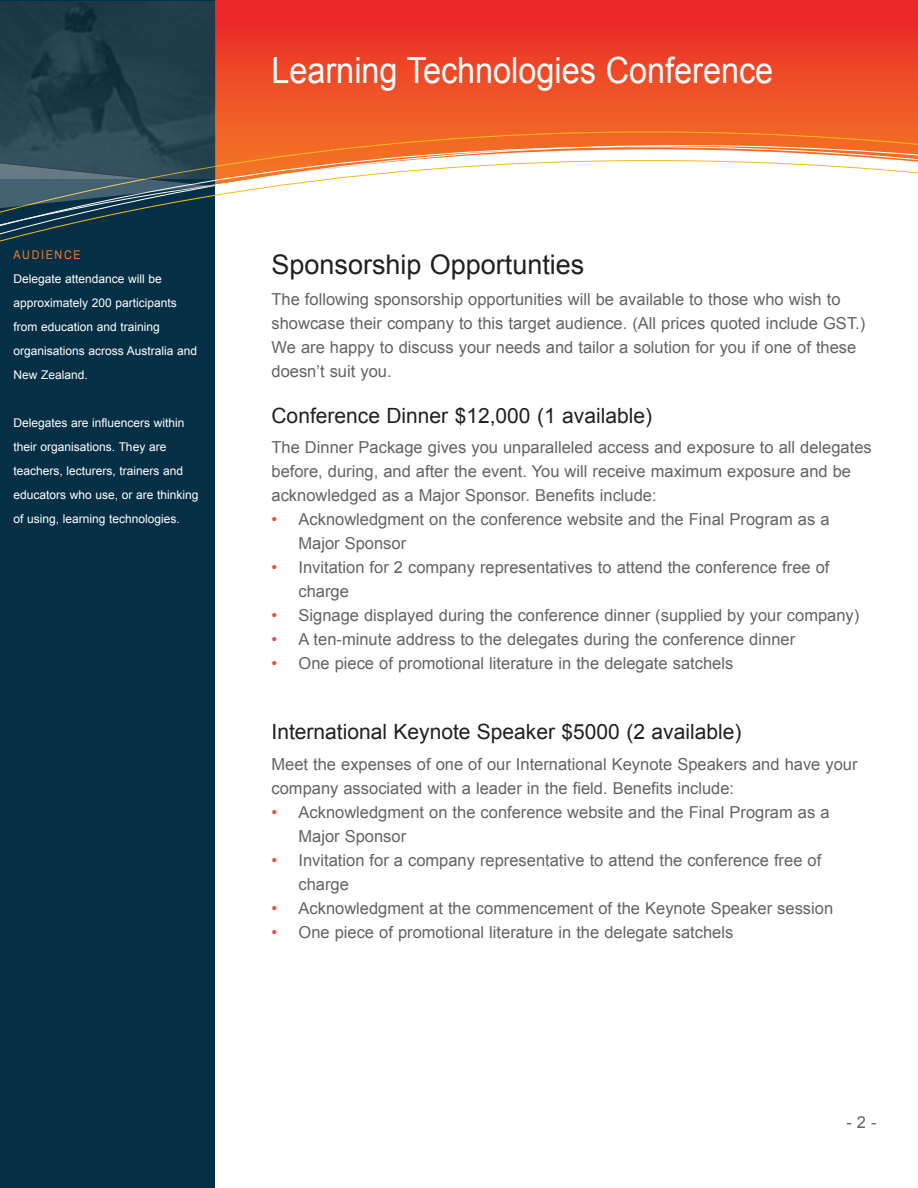
<style>
.page{position:relative;width:918px;height:1188px;background:#fff}
.page>*{position:absolute;margin:0;border:0;box-sizing:border-box;transform-origin:0 0}
.t1{font:36px "Arial";color:#fff;scale:.9 1}
.audience_heading{font:27px "Arial";color:#231f20}
.heading_2{font:21px "Arial";color:#231f20}
.bullet_text{font:16.5px/24px "Arial";color:#636366}
.Body_Text{font:16.5px/24px "Arial";color:#636366}
.inside_text{font:12px/24px "Arial";color:#fff}
.Inside_title{font:12px "Arial";letter-spacing:.15em;color:#f47d25;scale:.9 1}
.s1{color:#ff4040}
</style>
<div class="page">
<svg style="left:215px;top:0;width:703px;height:131px;background:#ed4327"></svg>
<div style="left:0;top:0;width:215px;height:1188px;background:#052f45"></div>
<svg style="left:0;top:131px;width:918px;height:111px"></svg>
<img style="left:0;top:1px;width:216px;height:160px">
<svg style="left:0;top:161px;width:216px;height:49px"></svg>
<p class="Inside_title" style="left:14px;top:247px;width:76px">AUDIENCE</p>
<p class="inside_text" style="left:14px;top:267px;width:185px">Delegate attendance will be approximately 200 participants from education and training organisations across Australia and<br>New Zealand.</p>
<p class="inside_text" style="left:14px;top:411px;width:187px">Delegates are influencers within their organisations. They are teachers, lecturers, trainers and educators who use, or are thinking of using, learning technologies.</p>
<h1 class="t1" style="left:272px;top:47px;width:559px">Learning Technologies Conference</h1>
<p class="audience_heading" style="left:272px;top:247px;width:314px">Sponsorship Opportunties</p>
<p class="Body_Text" style="left:272px;top:288px;width:595px">The following sponsorship opportunities will be available to those who wish to showcase their company to this target audience. (All prices quoted include GST.)<br>We are happy to discuss your needs and tailor a solution for you if one of these doesn’t suit you.</p>
<p class="heading_2" style="left:272px;top:402px;width:382px">Conference Dinner $12,000 (1 available)</p>
<p class="Body_Text" style="left:272px;top:436px;width:602px">The Dinner Package gives you unparalleled access and exposure to all delegates before, during, and after the event. You will receive maximum exposure and be acknowledged as a Major Sponsor. Benefits include:</p>
<p class="bullet_text" style="left:298px;top:508px;width:533px;text-indent:-27px"><span class="s1">•</span> Acknowledgment on the conference website and the Final Program as a<br>Major Sponsor</p>
<p class="bullet_text" style="left:298px;top:556px;width:533px;text-indent:-27px"><span class="s1">•</span> Invitation for 2 company representatives to attend the conference free of charge</p>
<p class="bullet_text" style="left:272px;top:604px;width:589px"><span class="s1">•</span> Signage displayed during the conference dinner (supplied by your company)</p>
<p class="bullet_text" style="left:272px;top:628px;width:525px"><span class="s1">•</span> A ten-minute address to the delegates during the conference dinner</p>
<p class="bullet_text" style="left:272px;top:652px;width:463px"><span class="s1">•</span> One piece of promotional literature in the delegate satchels</p>
<p class="heading_2" style="left:272px;top:718px;width:471px">International Keynote Speaker $5000 (2 available)</p>
<p class="Body_Text" style="left:272px;top:752px;width:588px">Meet the expenses of one of our International Keynote Speakers and have your company associated with a leader in the field. Benefits include:</p>
<p class="bullet_text" style="left:298px;top:800px;width:533px;text-indent:-27px"><span class="s1">•</span> Acknowledgment on the conference website and the Final Program as a<br>Major Sponsor</p>
<p class="bullet_text" style="left:298px;top:848px;width:524px;text-indent:-27px"><span class="s1">•</span> Invitation for a company representative to attend the conference free of charge</p>
<p class="bullet_text" style="left:272px;top:896px;width:563px"><span class="s1">•</span> Acknowledgment at the commencement of the Keynote Speaker session</p>
<p class="bullet_text" style="left:272px;top:920px;width:463px"><span class="s1">•</span> One piece of promotional literature in the delegate satchels</p>
<p class="Body_Text" style="left:846px;top:1111px;width:32px">- 2 -</p>
</div>
